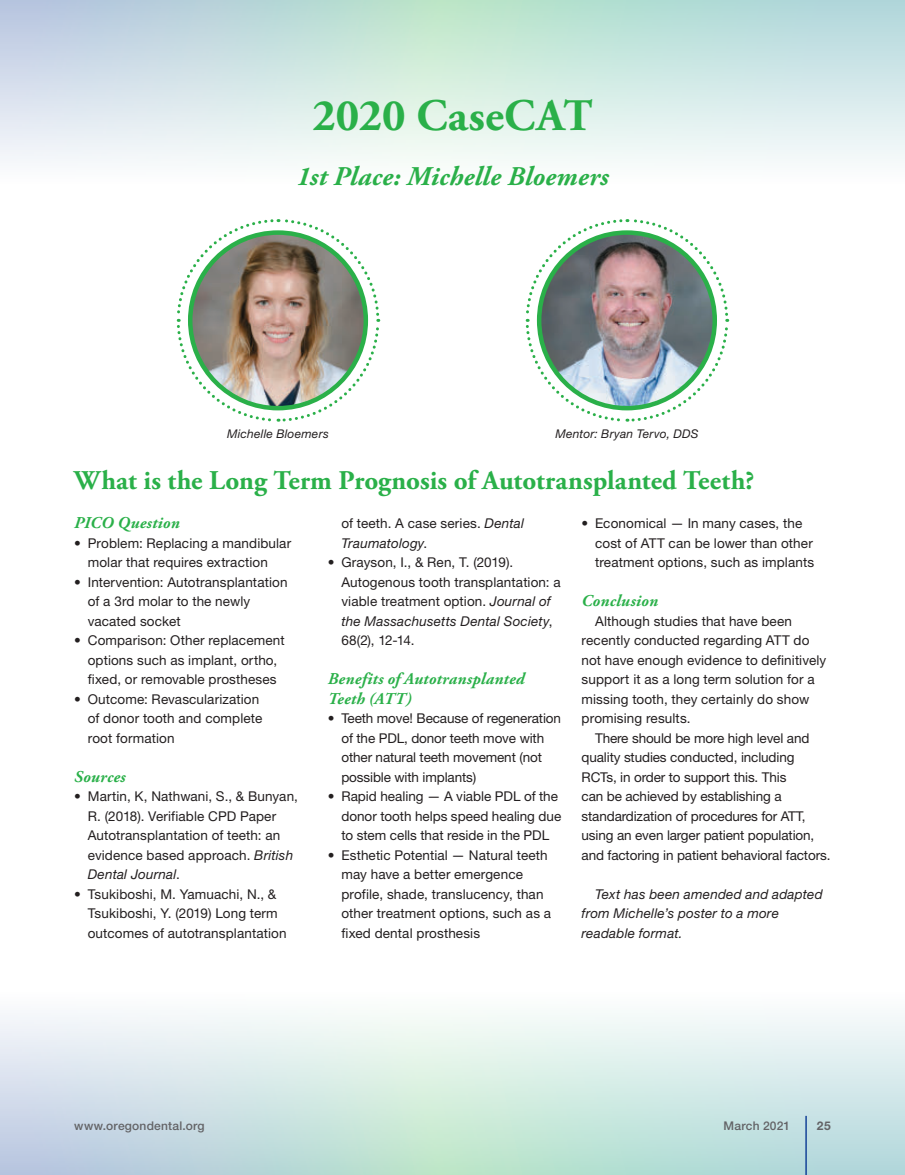
<style>
.page{position:relative;width:905px;height:1175px;background:#fff}
.page>*{position:absolute;margin:0;border:0;box-sizing:border-box;transform-origin:0 0}
.t1{font:700 45px "Adobe Garamond Pro";color:#2ab049}
.t2{font:700 27px "Adobe Garamond Pro";color:#2ab049}
.t3{font:italic 700 27px "Adobe Garamond Pro";letter-spacing:.01em;color:#2ab049}
.t4{font:italic 700 16.5px/19.5px "Adobe Garamond Pro";letter-spacing:.01em;color:#2ab049}
.t5{font:13.5px/19.5px "Helvetica Neue LT Std";letter-spacing:.005em;color:#231f20}
.t6{font:italic 13.5px/19.5px "Helvetica Neue LT Std";letter-spacing:.015em;color:#231f20}
.t7{font:italic 12px "Helvetica Neue LT Std";letter-spacing:.02em;color:#231f20}
.t8{font:500 12px "Helvetica Neue LT Std";letter-spacing:.02em;color:#636366}
.t9{font:700 12px "Helvetica Neue LT Std";color:#636366}
.s1{font-style:italic}
</style>
<div class="page">
<div style="left:0;top:970px;width:904px;height:204px;background:linear-gradient(to bottom,#fff,#b5d8d5)"></div>
<div style="left:0;top:0;width:904px;height:205px;background:linear-gradient(to bottom,#b4d7d4,#fff)"></div>
<svg style="left:176px;top:219px;width:205px;height:203px"></svg>
<svg style="left:525px;top:219px;width:204px;height:203px"></svg>
<img style="left:190px;top:232px;width:176px;height:176px;border-radius:88px">
<div style="left:188px;top:230px;width:180px;height:180px;border:4px solid #2ab049;border-radius:50%"></div>
<img style="left:539px;top:232px;width:175px;height:176px;border-radius:88px">
<div style="left:537px;top:230px;width:180px;height:180px;border:4px solid #2ab049;border-radius:50%"></div>
<hr style="left:805px;top:1115px;width:1px;height:59px;background:#154398">
<h1 class="t1" style="left:312px;top:90px;width:281px">2020 CaseCAT</h1>
<h2 class="t3" style="left:296px;top:160px;width:314px">1st Place: Michelle Bloemers</h2>
<p class="t7" style="left:227px;top:427px;width:103px">Michelle Bloemers</p>
<p class="t7" style="left:555px;top:427px;width:145px">Mentor: Bryan Tervo, DDS</p>
<h2 class="t2" style="left:74px;top:465px;width:681px">What is the Long Term Prognosis of Autotransplanted Teeth?</h2>
<p class="t5" style="left:341px;top:513px;width:184px">of teeth. A case series. <span class="s1">Dental<br>Traumatology</span>.</p>
<p class="t5" style="left:341px;top:552px;width:221px;text-indent:-14px">• Grayson, I., &amp; Ren, T. (2019).<br>Autogenous tooth transplantation: a viable treatment option. <span class="s1">Journal of the Massachusetts Dental Society</span>,<br>68(2), 12-14.</p>
<p class="t4" style="left:328px;top:669px;width:198px">Benefits of Autotransplanted<br>Teeth (ATT)</p>
<p class="t5" style="left:341px;top:708px;width:221px;text-indent:-14px">• Teeth move! Because of regeneration of the PDL, donor teeth move with other natural teeth movement (not possible with implants)</p>
<p class="t5" style="left:341px;top:786px;width:221px;text-indent:-14px">• Rapid healing — A viable PDL of the donor tooth helps speed healing due to stem cells that reside in the PDL</p>
<p class="t5" style="left:341px;top:845px;width:211px;text-indent:-14px">• Esthetic Potential — Natural teeth may have a better emergence profile, shade, translucency, than other treatment options, such as a fixed dental prosthesis</p>
<p class="t4" style="left:74px;top:513px;width:107px">PICO Question</p>
<p class="t5" style="left:88px;top:533px;width:205px;text-indent:-14px">• Problem: Replacing a mandibular molar that requires extraction</p>
<p class="t5" style="left:88px;top:572px;width:201px;text-indent:-14px">• Intervention: Autotransplantation of a 3rd molar to the newly vacated socket</p>
<p class="t5" style="left:74px;top:630px;width:212px;text-align:center">• Comparison: Other replacement options such as implant, ortho, fixed, or removable prostheses</p>
<p class="t5" style="left:88px;top:689px;width:176px;text-indent:-14px">• Outcome: Revascularization of donor tooth and complete root formation</p>
<p class="t4" style="left:74px;top:767px;width:53px">Sources</p>
<p class="t5" style="left:88px;top:786px;width:212px;text-indent:-14px">• Martin, K, Nathwani, S., &amp; Bunyan,<br>R. (2018). Verifiable CPD Paper<br>Autotransplantation of teeth: an evidence based approach. <span class="s1">British<br>Dental Journal</span>.</p>
<p class="t5" style="left:88px;top:884px;width:200px;text-indent:-14px">• Tsukiboshi, M. Yamuachi, N., &amp;<br>Tsukiboshi, Y. (2019) Long term outcomes of autotransplantation</p>
<p class="t5" style="left:595px;top:513px;width:220px;text-indent:-14px">• Economical — In many cases, the cost of ATT can be lower than other treatment options, such as implants</p>
<p class="t4" style="left:581px;top:591px;width:78px">Conclusion</p>
<p class="t5" style="left:581px;top:611px;width:246px;text-indent:14px">Although studies that have been recently conducted regarding ATT do not have enough evidence to definitively support it as a long term solution for a missing tooth, they certainly do show promising results.</p>
<p class="t5" style="left:581px;top:728px;width:250px;text-indent:14px">There should be more high level and quality studies conducted, including RCTs, in order to support this. This<br>can be achieved by establishing a standardization of procedures for ATT, using an even larger patient population, and factoring in patient behavioral factors.</p>
<p class="t6" style="left:581px;top:884px;width:242px;text-indent:14px">Text has been amended and adapted from Michelle’s poster to a more readable format.</p>
<p class="t8" style="left:74px;top:1118px;width:132px">www.oregondental.org</p>
<p class="t8" style="left:723px;top:1118px;width:68px">March 2021</p>
<p class="t9" style="left:817px;top:1117px;width:15px">25</p>
</div>
